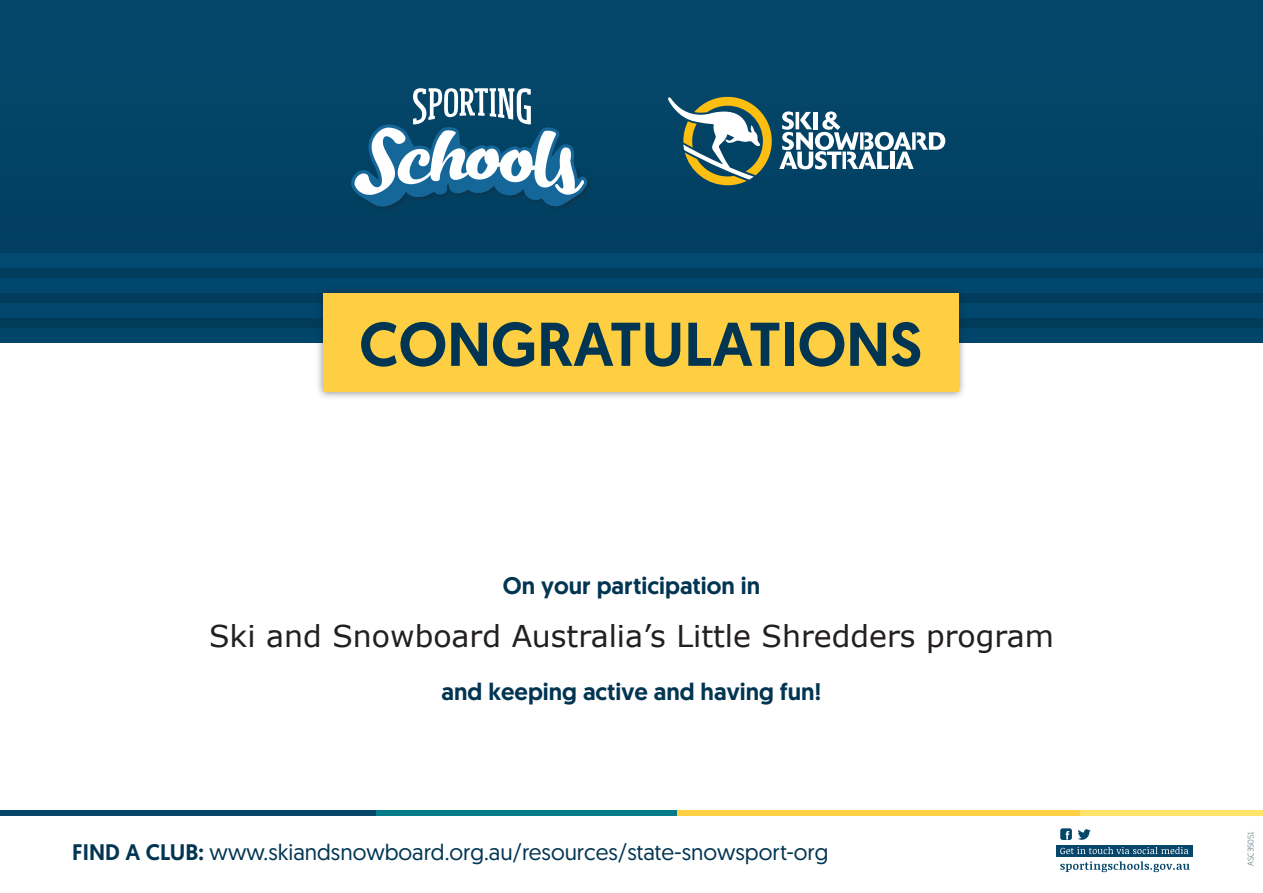
<style>
.page{position:relative;width:1263px;height:893px;background:#fff}
.page>*{position:absolute;margin:0;border:0;box-sizing:border-box;transform-origin:0 0}
.t1{font:500 61.65px "Geomanist";color:#023552}
.t2{font:30px "Verdana";color:#231f20}
.t3{font:500 24px "Geomanist";color:#023552}
.t4{font:22.5px "Geomanist";color:#023552}
.t5{font:300 7.5px "Soho Gothic Std";color:#63747c}
.s1{font-weight:500}
</style>
<div class="page">
<div style="left:0;top:0;width:1263px;height:343px;background:#024466"></div>
<div style="left:0;top:254px;width:1263px;height:14px;background:#024a70"></div>
<div style="left:0;top:279px;width:1263px;height:14px;background:#01486f"></div>
<div style="left:0;top:303px;width:1263px;height:15px;background:#01466c"></div>
<div style="left:0;top:328px;width:1263px;height:15px;background:#01456b"></div>
<div style="left:350px;top:167px;width:244px;height:46px;background:#024062"></div>
<svg style="left:351px;top:88px;width:236px;height:118px"></svg>
<div style="left:315px;top:285px;width:652px;height:115px;background:#231f20;opacity:.55"></div>
<div style="left:323px;top:293px;width:635px;height:99px;background:#ffcf43"></div>
<div style="left:0;top:810px;width:376px;height:6px;background:#05466a"></div>
<div style="left:376px;top:810px;width:301px;height:6px;background:#047b88"></div>
<div style="left:711px;top:810px;width:552px;height:6px;background:#ffe469"></div>
<div style="left:677px;top:810px;width:403px;height:6px;background:#ffcf43"></div>
<div style="left:1057px;top:845px;width:136px;height:11px;background:#05466a"></div>
<svg style="left:1060px;top:847px;width:128px;height:7px"></svg>
<svg style="left:1060px;top:861px;width:130px;height:11px"></svg>
<svg style="left:1078px;top:829px;width:13px;height:11px"></svg>
<svg style="left:1060px;top:828px;width:12px;height:12px"></svg>
<svg style="left:668px;top:97px;width:104px;height:88px"></svg>
<svg style="left:779px;top:111px;width:166px;height:58px"></svg>
<p class="t1" style="left:359px;top:303px;width:564px">CONGRATULATIONS</p>
<p class="t3" style="left:503px;top:569px;width:259px">On your participation in</p>
<p class="t2" style="left:209px;top:617px;width:846px">Ski and Snowboard Australia’s Little Shredders program</p>
<p class="t3" style="left:441px;top:676px;width:381px">and keeping active and having fun!</p>
<p class="t4" style="left:72px;top:838px;width:758px"><span class="s1">FIND A CLUB:</span> www.skiandsnowboard.org.au/resources/state-snowsport-org</p>
<p class="t5" style="left:1246px;top:865px;width:36px;rotate:-90deg">ASC35051</p>
</div>
